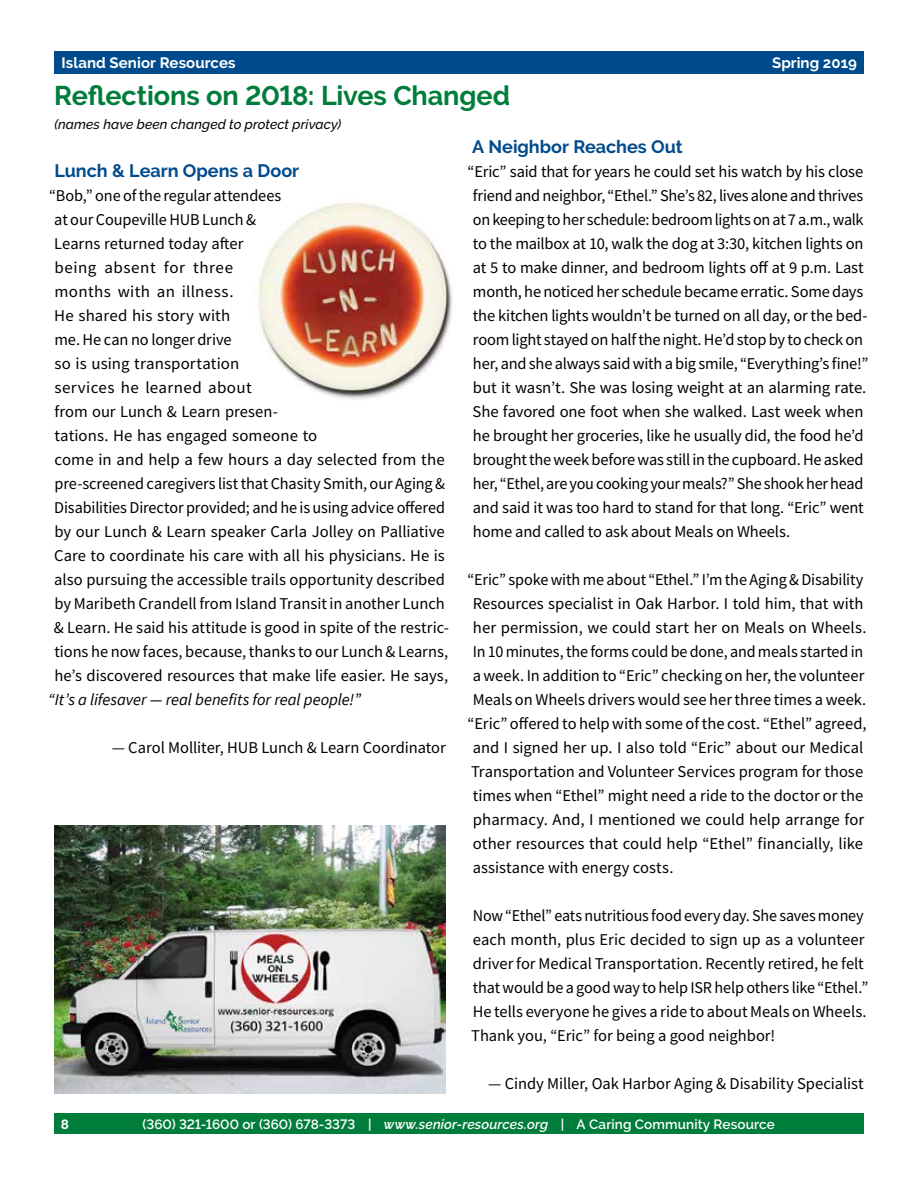
<style>
.page{position:relative;width:918px;height:1188px;background:#fff}
.page>*{position:absolute;margin:0;border:0;box-sizing:border-box;transform-origin:0 0}
.t1{font:700 27px "Raleway";letter-spacing:-.005em;color:#007d3b}
.t2{font:700 18px "Raleway";color:#004b8c}
.t3{font:16.5px/24px "Source Sans Pro";letter-spacing:-.005em;color:#000}
.t4{font:italic 16.5px "Source Sans Pro";letter-spacing:-.005em;color:#000}
.t5{font:700 15px "Raleway";letter-spacing:.005em;color:#fff}
.t6{font:600 13.5px "Raleway";letter-spacing:.01em;color:#fff}
.t7{font:italic 500 13.5px "Raleway";letter-spacing:.01em;color:#000}
.t8{font:700 13.5px "Raleway";color:#fff}
.s1{font-style:italic}
</style>
<div class="page">
<div style="left:54px;top:1113px;width:810px;height:21px;background:#007d3b"></div>
<div style="left:54px;top:51px;width:810px;height:22px;background:#004b8c"></div>
<img style="left:252px;top:198px;width:204px;height:204px;border-radius:102px">
<img style="left:54px;top:825px;width:391px;height:268px">
<p class="t5" style="left:61px;top:54px;width:176px">Island Senior Resources</p>
<p class="t5" style="left:772px;top:54px;width:86px">Spring 2019</p>
<h1 class="t1" style="left:54px;top:80px;width:458px">Reflections on 2018: Lives Changed</h1>
<p class="t7" style="left:54px;top:117px;width:288px">(names have been changed to protect privacy)</p>
<p class="t2" style="left:54px;top:161px;width:246px">Lunch &amp; Learn Opens a Door</p>
<p class="t3" style="left:49px;top:184px;width:401px">“Bob,” one of the regular attendees<br>at our Coupeville HUB Lunch &amp;<br>Learns returned today after<br>being absent for three<br>months with an illness.<br>He shared his story with<br>me. He can no longer drive<br>so is using transportation<br>services he learned about<br>from our Lunch &amp; Learn presen-<br>tations. He has engaged someone to<br>come in and help a few hours a day selected from the pre-screened caregivers list that Chasity Smith, our Aging &amp; Disabilities Director provided; and he is using advice offered by our Lunch &amp; Learn speaker Carla Jolley on Palliative Care to coordinate his care with all his physicians. He is also pursuing the accessible trails opportunity described by Maribeth Crandell from Island Transit in another Lunch &amp; Learn. He said his attitude is good in spite of the restric&shy;tions he now faces, because, thanks to our Lunch &amp; Learns, he’s discovered resources that make life easier. He says,</p>
<p class="t4" style="left:48px;top:689px;width:314px">“It’s a lifesaver — real benefits for real people!”</p>
<p class="t3" style="left:112px;top:736px;width:336px">— Carol Molliter, HUB Lunch &amp; Learn Coordinator</p>
<p class="t2" style="left:472px;top:137px;width:212px">A Neighbor Reaches Out</p>
<p class="t3" style="left:468px;top:160px;width:402px">“Eric” said that for years he could set his watch by his close friend and neighbor, “Ethel.” She’s 82, lives alone and thrives on keeping to her schedule: bedroom lights on at 7 a.m., walk to the mailbox at 10, walk the dog at 3:30, kitchen lights on at 5 to make dinner, and bedroom lights off at 9 p.m. Last month, he noticed her schedule became erratic. Some days the kitchen lights wouldn’t be turned on all day, or the bed&shy;room light stayed on half the night. He’d stop by to check on her, and she always said with a big smile, “Everything’s fine!” but it wasn’t. She was losing weight at an alarming rate.<br>She favored one foot when she walked. Last week when he brought her groceries, like he usually did, the food he’d brought the week before was still in the cupboard. He asked her, “Ethel, are you cooking your meals?” She shook her head and said it was too hard to stand for that long. “Eric” went home and called to ask about Meals on Wheels.</p>
<p class="t3" style="left:468px;top:568px;width:397px">“Eric” spoke with me about “Ethel.” I’m the Aging &amp; Disability</p>
<p class="t3" style="left:473px;top:592px;width:392px">Resources specialist in Oak Harbor. I told him, that with</p>
<p class="t3" style="left:473px;top:616px;width:395px">her permission, we could start her on Meals on Wheels.</p>
<p class="t3" style="left:473px;top:640px;width:392px">In 10 minutes, the forms could be done, and meals started in</p>
<p class="t3" style="left:473px;top:664px;width:393px">a week. In addition to “Eric” checking on her, the volunteer</p>
<p class="t3" style="left:473px;top:688px;width:395px">Meals on Wheels drivers would see her three times a week.</p>
<p class="t3" style="left:468px;top:712px;width:401px">“Eric” offered to help with some of the cost. “Ethel” agreed,</p>
<p class="t3" style="left:473px;top:736px;width:392px">and I signed her up. I also told “Eric” about our Medical</p>
<p class="t3" style="left:471px;top:760px;width:393px">Transportation and Volunteer Services program for those</p>
<p class="t3" style="left:473px;top:784px;width:392px">times when “Ethel” might need a ride to the doctor or the</p>
<p class="t3" style="left:473px;top:808px;width:393px">pharmacy. And, I mentioned we could help arrange for</p>
<p class="t3" style="left:473px;top:832px;width:392px">other resources that could help “Ethel” financially, like</p>
<p class="t3" style="left:473px;top:856px;width:202px">assistance with energy costs.</p>
<p class="t3" style="left:471px;top:904px;width:399px">Now “Ethel” eats nutritious food every day. She saves money each month, plus Eric decided to sign up as a volunteer driver for Medical Transportation. Recently retired, he felt that would be a good way to help ISR help others like “Ethel.” He tells everyone he gives a ride to about Meals on Wheels.<br>Thank you, “Eric” for being a good neighbor!</p>
<p class="t3" style="left:488px;top:1072px;width:377px">— Cindy Miller, Oak Harbor Aging &amp; Disability Specialist</p>
<p class="t8" style="left:61px;top:1116px;width:10px">8</p>
<p class="t6" style="left:143px;top:1116px;width:634px">(360) 321-1600 or (360) 678-3373 | <span class="s1">www.senior-resources.org</span> | A Caring Community Resource</p>
</div>
